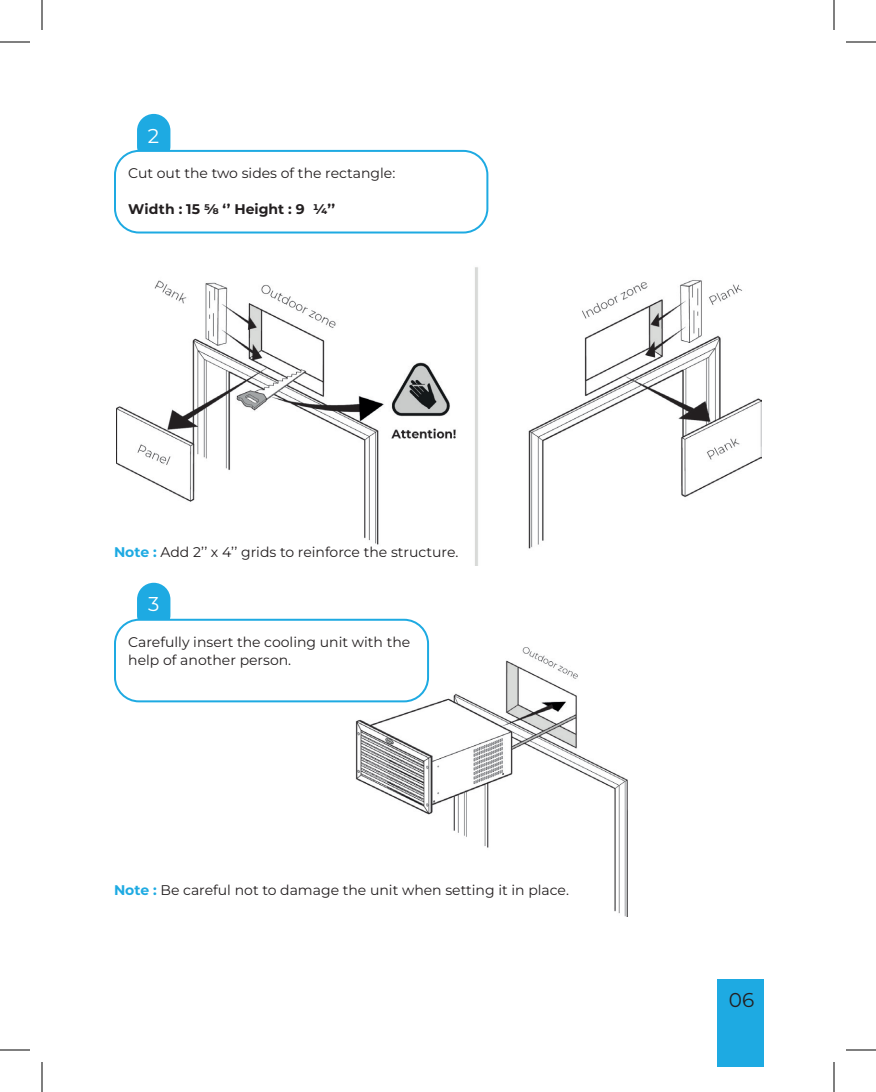
<style>
.page{position:relative;width:876px;height:1092px;background:#fff}
.page>*{position:absolute;margin:0;border:0;box-sizing:border-box;transform-origin:0 0}
.t1{font:20px "Montserrat";color:#fff}
.t2{font:20px "Montserrat";color:#231f20}
.t3{font:14px/18px "Montserrat";color:#231f20}
.t4{font:700 14px "Montserrat";color:#231f20}
.s1{font-weight:700;color:#1eaae2}
</style>
<div class="page">
<img style="left:116px;top:267px;width:646px;height:299px">
<img style="left:168px;top:643px;width:460px;height:274px">
<div style="left:138px;top:115px;width:31px;height:47px;background:#1eaae2;border-radius:16px"></div>
<div style="left:137px;top:114px;width:33px;height:49px;border:2px solid #1eaae2;border-radius:16px"></div>
<div style="left:138px;top:584px;width:31px;height:47px;background:#1eaae2;border-radius:16px"></div>
<div style="left:137px;top:583px;width:33px;height:49px;border:2px solid #1eaae2;border-radius:16px"></div>
<div style="left:115px;top:151px;width:372px;height:82px;background:#fff;border-radius:24px"></div>
<div style="left:114px;top:150px;width:374px;height:84px;border:2px solid #1eaae2;border-radius:24px"></div>
<div style="left:115px;top:620px;width:313px;height:81px;background:#fff;border-radius:24px"></div>
<div style="left:114px;top:619px;width:315px;height:83px;border:2px solid #1eaae2;border-radius:24px"></div>
<div style="left:718px;top:979px;width:46px;height:88px;background:#1eaae2"></div>
<hr style="left:0;top:42px;width:30px;height:1px;background:#000">
<hr style="left:846px;top:42px;width:30px;height:1px;background:#000">
<hr style="left:0;top:1050px;width:30px;height:1px;background:#000">
<hr style="left:846px;top:1050px;width:30px;height:1px;background:#000">
<hr style="left:42px;top:0;width:1px;height:30px;background:#000">
<hr style="left:42px;top:1062px;width:1px;height:30px;background:#000">
<hr style="left:834px;top:0;width:1px;height:30px;background:#000">
<hr style="left:834px;top:1062px;width:1px;height:30px;background:#000">
<h1 class="t1" style="left:148px;top:122px;width:13px">2</h1>
<p class="t3" style="left:128px;top:164px;width:269px">Cut out the two sides of the rectangle:</p>
<p class="t4" style="left:128px;top:199px;width:208px">Width : 15 ⅝ ‘’ Height : 9 ¼’’</p>
<p class="t3" style="left:114px;top:542px;width:346px"><span class="s1">Note :</span> Add 2’’ x 4’’ grids to reinforce the structure.</p>
<h1 class="t1" style="left:148px;top:591px;width:13px">3</h1>
<p class="t3" style="left:128px;top:632px;width:284px">Carefully insert the cooling unit with the help of another person.</p>
<p class="t3" style="left:114px;top:881px;width:457px"><span class="s1">Note :</span> Be careful not to damage the unit when setting it in place.</p>
<h1 class="t2" style="left:729px;top:986px;width:27px">06</h1>
</div>
